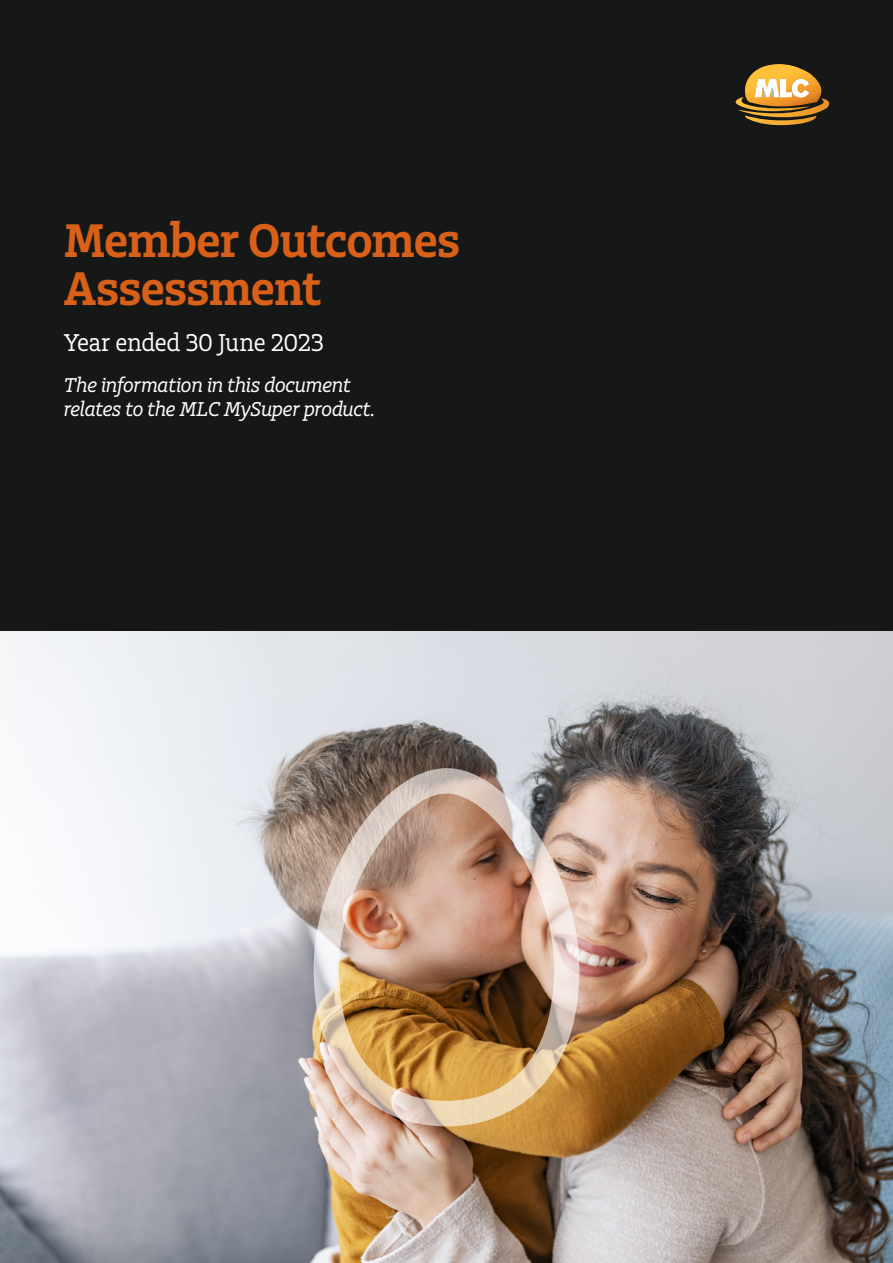
<style>
.page{position:relative;width:893px;height:1263px;background:#fff}
.page>*{position:absolute;margin:0;border:0;box-sizing:border-box;transform-origin:0 0}
.t1{font:49.5px/48px "Charlie Std Sm Bld";letter-spacing:-.02em;color:#d86018}
.t2{font:25.5px "Charlie Std";letter-spacing:-.015em;color:#fff}
.t3{font:italic 21px/24px "Charlie Std";letter-spacing:-.015em;color:#fff}
</style>
<div class="page">
<div style="left:0;top:0;width:893px;height:631px;background:#161818"></div>
<img style="left:0;top:631px;width:893px;height:632px">
<img style="left:314px;top:768px;width:265px;height:358px">
<svg style="left:736px;top:64px;width:93px;height:61px"></svg>
<h1 class="t1" style="left:64px;top:216px;width:398px">Member Outcomes<br>Assessment</h1>
<p class="t2" style="left:64px;top:327px;width:262px">Year ended 30 June 2023</p>
<p class="t3" style="left:64px;top:373px;width:313px">The information in this document relates to the MLC MySuper product.</p>
</div>
